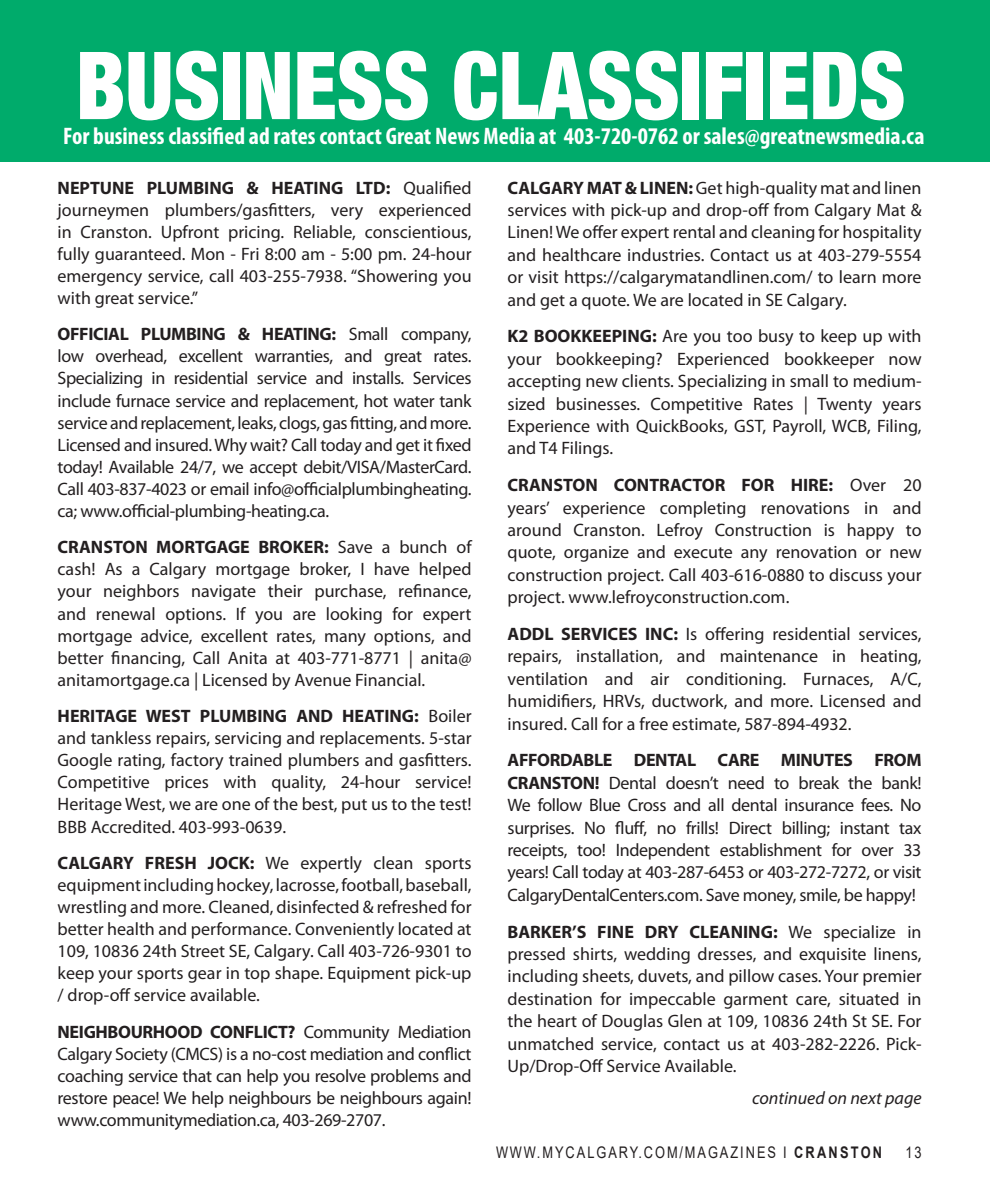
<style>
.page{position:relative;width:990px;height:1188px;background:#fff}
.page>*{position:absolute;margin:0;border:0;box-sizing:border-box;transform-origin:0 0}
.t1{font:900 condensed 94px "Helvetica Neue LT Std";color:#fff;scale:.92 1}
.t2{font:700 condensed 24px "Myriad Pro";color:#fff}
.Body_text{font:18px/22px "Myriad Pro";color:#231f20;text-align:justify}
.Body_text-2{font:italic 18px "Myriad Pro";color:#231f20}
.t3{font:16px "Arial";letter-spacing:.155em;color:#231f20;scale:.8 1}
.s1{font-weight:700}
</style>
<div class="page">
<div style="left:0;top:0;width:990px;height:162px;background:#00ab6b"></div>
<p class="t1" style="left:76px;top:28px;width:903px">BUSINESS CLASSIFIEDS</p>
<p class="t2" style="left:63px;top:121px;width:863px">For business classified ad rates contact Great News Media at 403-720-0762 or sales@greatnewsmedia.ca</p>
<p class="Body_text" style="left:58px;top:176px;width:415px"><span class="s1">NEPTUNE PLUMBING &amp; HEATING LTD:</span> Qualified journeymen plumbers/gasfitters, very experienced in Cranston. Upfront pricing. Reliable, conscientious, fully guaranteed. Mon - Fri 8:00 am - 5:00 pm. 24-hour emergency service, call 403-255-7938. “Showering you with great service.”</p>
<p class="Body_text" style="left:58px;top:323px;width:416px"><span class="s1">OFFICIAL PLUMBING &amp; HEATING:</span> Small company, low overhead, excellent warranties, and great rates.<br>Specializing in residential service and installs. Services include furnace service and replacement, hot water tank service and replacement, leaks, clogs, gas fitting, and more.<br>Licensed and insured. Why wait? Call today and get it fixed today! Available 24/7, we accept debit/VISA/MasterCard.<br>Call 403-837-4023 or email info@officialplumbingheating. ca; www.official-plumbing-heating.ca.</p>
<p class="Body_text" style="left:58px;top:536px;width:416px"><span class="s1">CRANSTON MORTGAGE BROKER:</span> Save a bunch of cash! As a Calgary mortgage broker, I have helped your neighbors navigate their purchase, refinance, and renewal options. If you are looking for expert mortgage advice, excellent rates, many options, and better financing, Call Anita at 403-771-8771 | anita@ anitamortgage.ca | Licensed by Avenue Financial.</p>
<p class="Body_text" style="left:58px;top:705px;width:416px"><span class="s1">HERITAGE WEST PLUMBING AND HEATING:</span> Boiler and tankless repairs, servicing and replacements. 5-star Google rating, factory trained plumbers and gasfitters.<br>Competitive prices with quality, 24-hour service!<br>Heritage West, we are one of the best, put us to the test!<br>BBB Accredited. 403-993-0639.</p>
<p class="Body_text" style="left:58px;top:852px;width:416px"><span class="s1">CALGARY FRESH JOCK:</span> We expertly clean sports equipment including hockey, lacrosse, football, baseball, wrestling and more. Cleaned, disinfected &amp; refreshed for better health and performance. Conveniently located at 109, 10836 24th Street SE, Calgary. Call 403-726-9301 to keep your sports gear in top shape. Equipment pick-up / drop-off service available.</p>
<p class="Body_text" style="left:58px;top:1021px;width:416px"><span class="s1">NEIGHBOURHOOD CONFLICT?</span> Community Mediation Calgary Society (CMCS) is a no-cost mediation and conflict coaching service that can help you resolve problems and restore peace! We help neighbours be neighbours again! www.communitymediation.ca, 403-269-2707.</p>
<p class="Body_text" style="left:508px;top:176px;width:416px"><span class="s1">CALGARY MAT &amp; LINEN:</span> Get high-quality mat and linen services with pick-up and drop-off from Calgary Mat &amp; Linen! We offer expert rental and cleaning for hospitality and healthcare industries. Contact us at 403-279-5554 or visit https://calgarymatandlinen.com/ to learn more and get a quote. We are located in SE Calgary.</p>
<p class="Body_text" style="left:508px;top:325px;width:416px"><span class="s1">K2 BOOKKEEPING:</span> Are you too busy to keep up with your bookkeeping? Experienced bookkeeper now accepting new clients. Specializing in small to medium&shy;sized businesses. Competitive Rates | Twenty years Experience with QuickBooks, GST, Payroll, WCB, Filing, and T4 Filings.</p>
<p class="Body_text" style="left:508px;top:474px;width:416px"><span class="s1">CRANSTON CONTRACTOR FOR HIRE:</span> Over 20 years’ experience completing renovations in and around Cranston. Lefroy Construction is happy to quote, organize and execute any renovation or new construction project. Call 403-616-0880 to discuss your project. www.lefroyconstruction.com.</p>
<p class="Body_text" style="left:508px;top:622px;width:416px"><span class="s1">ADDL SERVICES INC:</span> Is offering residential services, repairs, installation, and maintenance in heating, ventilation and air conditioning. Furnaces, A/C, humidifiers, HRVs, ductwork, and more. Licensed and insured. Call for a free estimate, 587-894-4932.</p>
<p class="Body_text" style="left:508px;top:749px;width:415px"><span class="s1">AFFORDABLE DENTAL CARE MINUTES FROM CRANSTON!</span> Dental doesn’t need to break the bank!<br>We follow Blue Cross and all dental insurance fees. No surprises. No fluff, no frills! Direct billing; instant tax receipts, too! Independent establishment for over 33 years! Call today at 403-287-6453 or 403-272-7272, or visit CalgaryDentalCenters.com. Save money, smile, be happy!</p>
<p class="Body_text" style="left:508px;top:920px;width:416px"><span class="s1">BARKER’S FINE DRY CLEANING:</span> We specialize in pressed shirts, wedding dresses, and exquisite linens, including sheets, duvets, and pillow cases. Your premier destination for impeccable garment care, situated in the heart of Douglas Glen at 109, 10836 24th St SE. For unmatched service, contact us at 403-282-2226. Pick-Up/Drop-Off Service Available.</p>
<p class="Body_text-2" style="left:752px;top:1086px;width:171px">continued on next page</p>
<p class="t3" style="left:496px;top:1141px;width:484px">WWW.MYCALGARY.COM/MAGAZINES I <span class="s1">CRANSTON</span></p>
<p class="t3" style="left:906px;top:1141px;width:22px">13</p>
</div>
